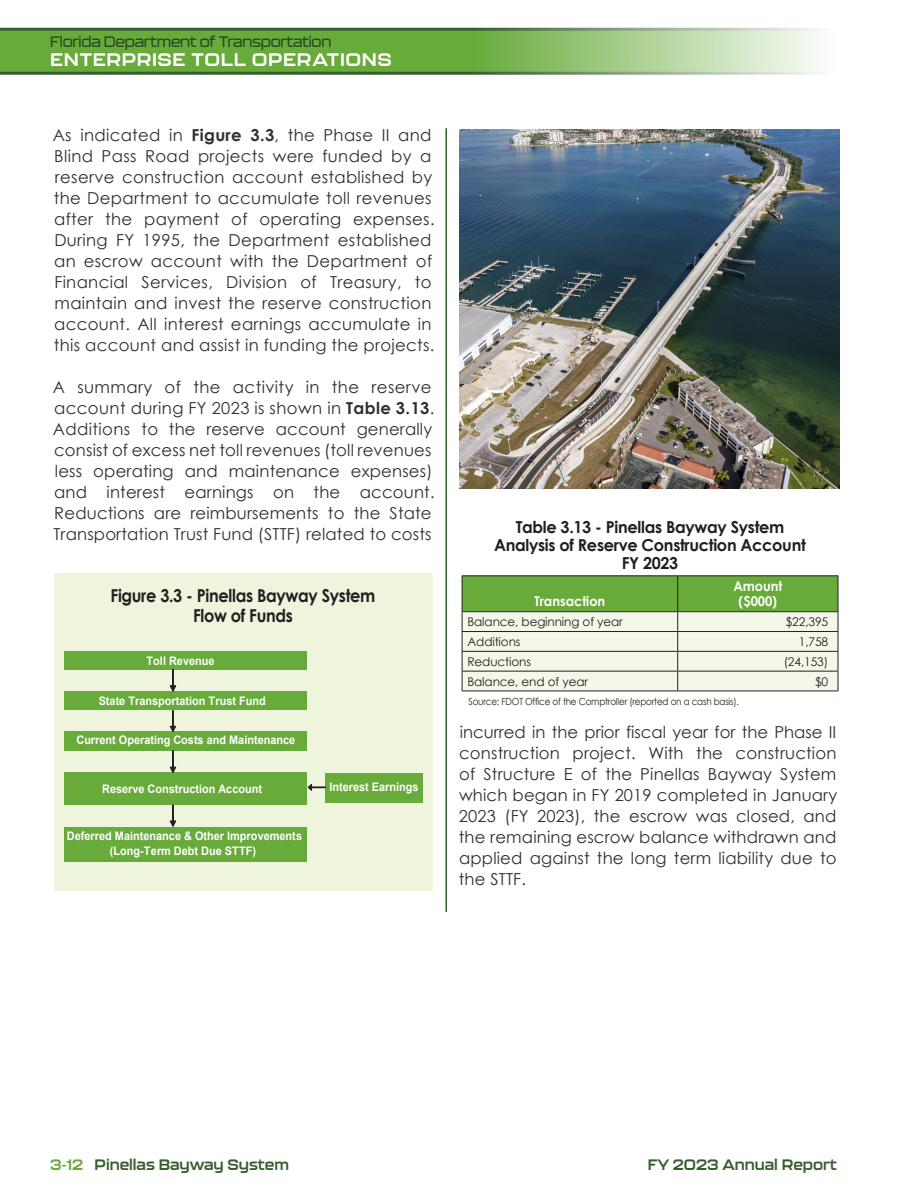
<style>
.page{position:relative;width:918px;height:1188px;background:#fff}
.page>*{position:absolute;margin:0;border:0;box-sizing:border-box;transform-origin:0 0}
.t1{font:700 18px "Kallisto";letter-spacing:.03em;color:#fff;scale:1.05 1}
.Figure_Title{font:700 17.85px/19.5px "Century Gothic";letter-spacing:-.02em;color:#231f20;text-align:center;scale:.91 1}
.Regular_text{font:16.5px/21px "Century Gothic";letter-spacing:.02em;color:#312f30}
.Table_Title{font:700 16.5px/18px "Century Gothic";letter-spacing:-.02em;color:#231f20;text-align:center}
.Graph_Title{font:700 16.5px "Century Gothic";letter-spacing:-.02em;color:#231f20}
.t2{font:700 15px "Kallisto";color:#385e2f}
.t3{font:500 15px "Kallisto";letter-spacing:-.02em;color:#234920}
.TB_Head_White{font:700 13.5px "Century Gothic";color:#fff;scale:.95 1}
.TB_Text_Left{font:12px "Century Gothic";letter-spacing:-.01em;color:#231f20}
.TB_Text_right{font:12px "Century Gothic";letter-spacing:-.01em;color:#231f20}
.t4{font:700 11.7px/14.9px "Arial";color:#fff;text-align:center;scale:.93 1}
.Source_Info_Footnote{font:9.75px "Century Gothic";letter-spacing:-.02em;color:#231f20;scale:.9 1}
.s1{font-weight:700}
.s2{color:#68ab3b}
</style>
<div class="page">
<svg style="left:0;top:28px;width:819px;height:47px;background:#81b460"></svg>
<hr style="left:462px;top:575px;width:216px;height:1px;background:#231f20">
<hr style="left:678px;top:575px;width:160px;height:1px;background:#231f20">
<hr style="left:462px;top:691px;width:216px;height:1px;background:#231f20">
<svg style="left:462px;top:576px;width:377px;height:115px;background:#c1d7ab"></svg>
<hr style="left:678px;top:631px;width:160px;height:1px;background:#231f20">
<hr style="left:678px;top:651px;width:160px;height:1px;background:#231f20">
<hr style="left:678px;top:671px;width:160px;height:1px;background:#231f20">
<hr style="left:678px;top:691px;width:160px;height:1px;background:#231f20">
<div style="left:54px;top:573px;width:378px;height:318px;background:#eff5dd"></div>
<div style="left:64px;top:651px;width:243px;height:19px;background:#68ab3b"></div>
<div style="left:64px;top:691px;width:243px;height:19px;background:#68ab3b"></div>
<div style="left:64px;top:732px;width:243px;height:19px;background:#68ab3b"></div>
<div style="left:64px;top:773px;width:243px;height:32px;background:#68ab3b"></div>
<div style="left:325px;top:773px;width:97px;height:30px;background:#68ab3b"></div>
<div style="left:64px;top:827px;width:242px;height:34px;background:#68ab3b"></div>
<svg style="left:170px;top:669px;width:6px;height:23px"></svg>
<svg style="left:170px;top:750px;width:6px;height:23px"></svg>
<svg style="left:170px;top:710px;width:6px;height:22px"></svg>
<svg style="left:170px;top:805px;width:6px;height:22px"></svg>
<svg style="left:308px;top:784px;width:17px;height:7px"></svg>
<img style="left:459px;top:130px;width:381px;height:358px">
<hr style="left:446px;top:128px;width:1px;height:784px;background:#385e2f">
<p class="t3" style="left:50px;top:33px;width:283px">Florida Department of Transportation</p>
<p class="t1" style="left:50px;top:49px;width:327px">ENTERPRISE TOLL OPERATIONS</p>
<p class="Regular_text" style="left:53px;top:124px;width:383px">As indicated in <span class="s1">Figure 3.3</span>, the Phase II and Blind Pass Road projects were funded by a reserve construction account established by the Department to accumulate toll revenues after the payment of operating expenses.<br>During FY 1995, the Department established an escrow account with the Department of Financial Services, Division of Treasury, to maintain and invest the reserve construction account. All interest earnings accumulate in this account and assist in funding the projects.</p>
<p class="Regular_text" style="left:53px;top:376px;width:383px">A summary of the activity in the reserve account during FY 2023 is shown in <span class="s1">Table 3.13</span>.<br>Additions to the reserve account generally consist of excess net toll revenues (toll revenues less operating and maintenance expenses) and interest earnings on the account.<br>Reductions are reimbursements to the State Transportation Trust Fund (STTF) related to costs</p>
<p class="Figure_Title" style="left:111px;top:585px;width:293px">Figure 3.3 - Pinellas Bayway System<br>Flow of Funds</p>
<p class="t4" style="left:146px;top:654px;width:75px">Toll Revenue</p>
<p class="t4" style="left:99px;top:694px;width:181px">State Transportation Trust Fund</p>
<p class="t4" style="left:76px;top:733px;width:237px">Current Operating Costs and Maintenance</p>
<p class="t4" style="left:102px;top:781px;width:173px">Reserve Construction Account</p>
<p class="t4" style="left:67px;top:829px;width:254px">Deferred Maintenance &amp; Other Improvements (Long-Term Debt Due STTF)</p>
<p class="t4" style="left:330px;top:780px;width:97px">Interest Earnings</p>
<p class="Graph_Title" style="left:516px;top:515px;width:270px">Table 3.13 - Pinellas Bayway System</p>
<p class="Table_Title" style="left:494px;top:535px;width:313px">Analysis of Reserve Construction Account<br>FY 2023</p>
<p class="TB_Head_White" style="left:534px;top:591px;width:76px">Transaction</p>
<p class="TB_Head_White" style="left:733px;top:576px;width:53px">Amount</p>
<p class="TB_Head_White" style="left:739px;top:591px;width:42px">($000)</p>
<p class="TB_Text_Left" style="left:467px;top:613px;width:157px">Balance, beginning of year</p>
<p class="TB_Text_right" style="left:786px;top:613px;width:44px">$22,395</p>
<p class="TB_Text_Left" style="left:467px;top:633px;width:55px">Additions</p>
<p class="TB_Text_right" style="left:799px;top:633px;width:31px">1,758</p>
<p class="TB_Text_Left" style="left:467px;top:653px;width:65px">Reductions</p>
<p class="TB_Text_right" style="left:784px;top:653px;width:46px">(24,153)</p>
<p class="TB_Text_Left" style="left:467px;top:673px;width:122px">Balance, end of year</p>
<p class="TB_Text_right" style="left:815px;top:673px;width:15px">$0</p>
<p class="Source_Info_Footnote" style="left:469px;top:695px;width:302px">Source: FDOT Office of the Comptroller (reported on a cash basis).</p>
<p class="Regular_text" style="left:459px;top:722px;width:380px;text-align:justify">incurred in the prior fiscal year for the Phase II construction project. With the construction of Structure E of the Pinellas Bayway System which began in FY 2019 completed in January 2023 (FY 2023), the escrow was closed, and the remaining escrow balance withdrawn and applied against the long term liability due to the STTF.</p>
<p class="t2" style="left:50px;top:1155px;width:240px"><span class="s2">3-12</span> Pinellas Bayway System</p>
<p class="t2" style="left:648px;top:1155px;width:191px">FY 2023 Annual Report</p>
</div>
